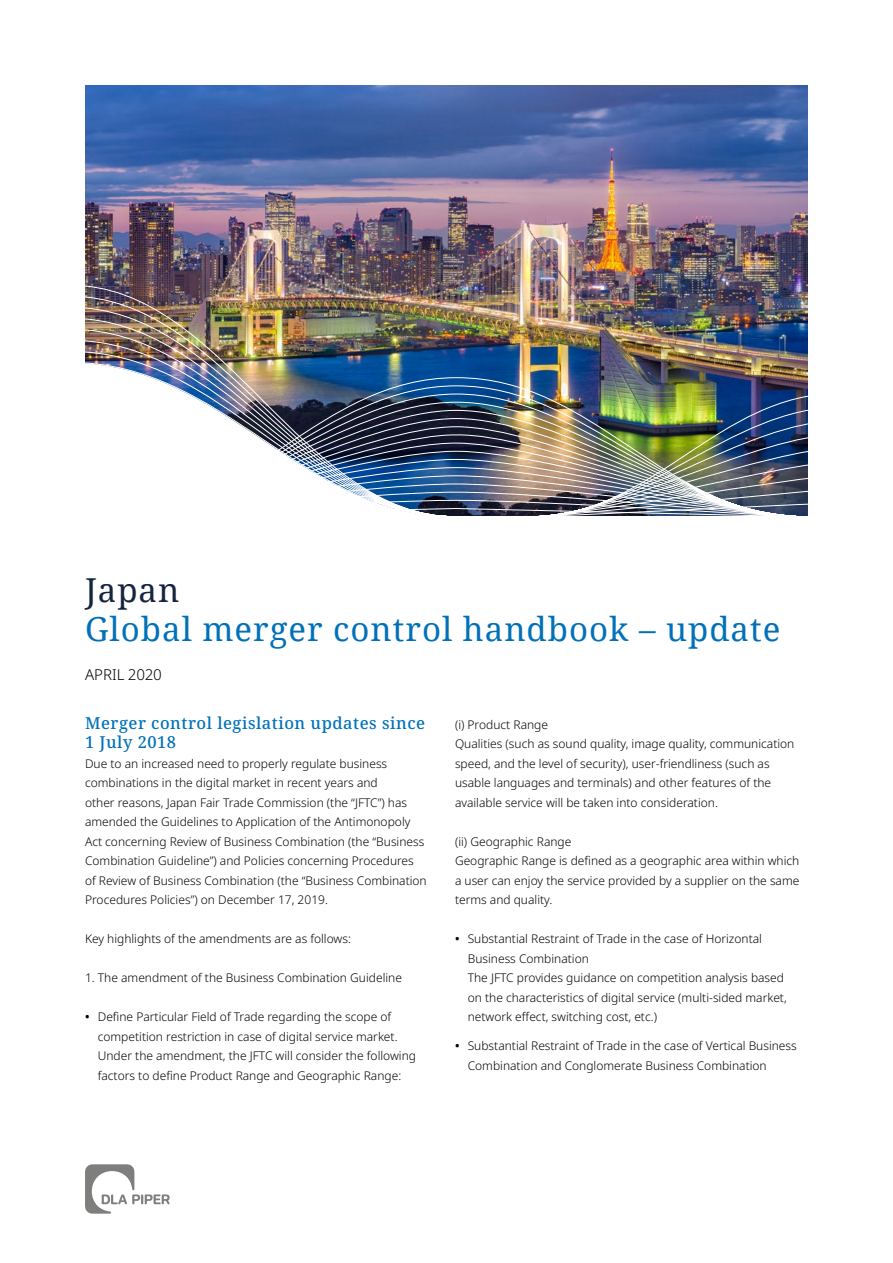
<style>
.page{position:relative;width:893px;height:1263px;background:#fff}
.page>*{position:absolute;margin:0;border:0;box-sizing:border-box;transform-origin:0 0}
.t1{font:33px "Noto Serif";letter-spacing:.03em;color:#0071b9}
.t2{font:33px "Noto Serif";letter-spacing:.03em;color:#16253f}
.t3{font:500 16.5px/19.5px "Noto Serif";letter-spacing:.03em;color:#0071b9}
.t4{font:300 15px "Noto Sans";color:#000}
.t5{font:300 12px/19.5px "Noto Sans";color:#000}
.s1{font-weight:600}
</style>
<div class="page">
<img style="left:85px;top:85px;width:723px;height:308px">
<svg style="left:805px;top:393px;width:3px;height:123px"></svg>
<img style="left:85px;top:285px;width:372px;height:108px">
<img style="left:109px;top:377px;width:696px;height:139px">
<svg style="left:85px;top:1164px;width:85px;height:50px"></svg>
<h1 class="t2" style="left:85px;top:567px;width:96px">Japan</h1>
<h1 class="t1" style="left:85px;top:606px;width:697px">Global merger control handbook – update</h1>
<p class="t4" style="left:85px;top:664px;width:78px">APRIL 2020</p>
<h2 class="t3" style="left:85px;top:713px;width:342px">Merger control legislation updates since<br>1 July 2018</h2>
<p class="t5" style="left:85px;top:754px;width:343px">Due to an increased need to properly regulate business combinations in the digital market in recent years and<br>other reasons, Japan Fair Trade Commission (the “JFTC”) has amended the Guidelines to Application of the Antimonopoly Act concerning Review of Business Combination (the “Business Combination Guideline”) and Policies concerning Procedures of Review of Business Combination (the “Business Combination Procedures Policies”) on December 17, 2019.</p>
<p class="t5" style="left:85px;top:929px;width:267px">Key highlights of the amendments are as follows:</p>
<p class="t5" style="left:85px;top:968px;width:318px">1. The amendment of the Business Combination Guideline</p>
<p class="t5" style="left:98px;top:1007px;width:320px;text-indent:-13px"><span class="s1">•</span> Define Particular Field of Trade regarding the scope of competition restriction in case of digital service market.<br>Under the amendment, the JFTC will consider the following factors to define Product Range and Geographic Range:</p>
<p class="t5" style="left:455px;top:715px;width:341px">(i) Product Range<br>Qualities (such as sound quality, image quality, communication speed, and the level of security), user-friendliness (such as usable languages and terminals) and other features of the available service will be taken into consideration.</p>
<p class="t5" style="left:455px;top:832px;width:346px">(ii) Geographic Range<br>Geographic Range is defined as a geographic area within which a user can enjoy the service provided by a supplier on the same terms and quality.</p>
<p class="t5" style="left:468px;top:929px;width:320px;text-indent:-13px"><span class="s1">•</span> Substantial Restraint of Trade in the case of Horizontal Business Combination<br>The JFTC provides guidance on competition analysis based on the characteristics of digital service (multi-sided market, network effect, switching cost, etc.)</p>
<p class="t5" style="left:468px;top:1036px;width:331px;text-indent:-13px"><span class="s1">•</span> Substantial Restraint of Trade in the case of Vertical Business<br>Combination and Conglomerate Business Combination</p>
</div>
